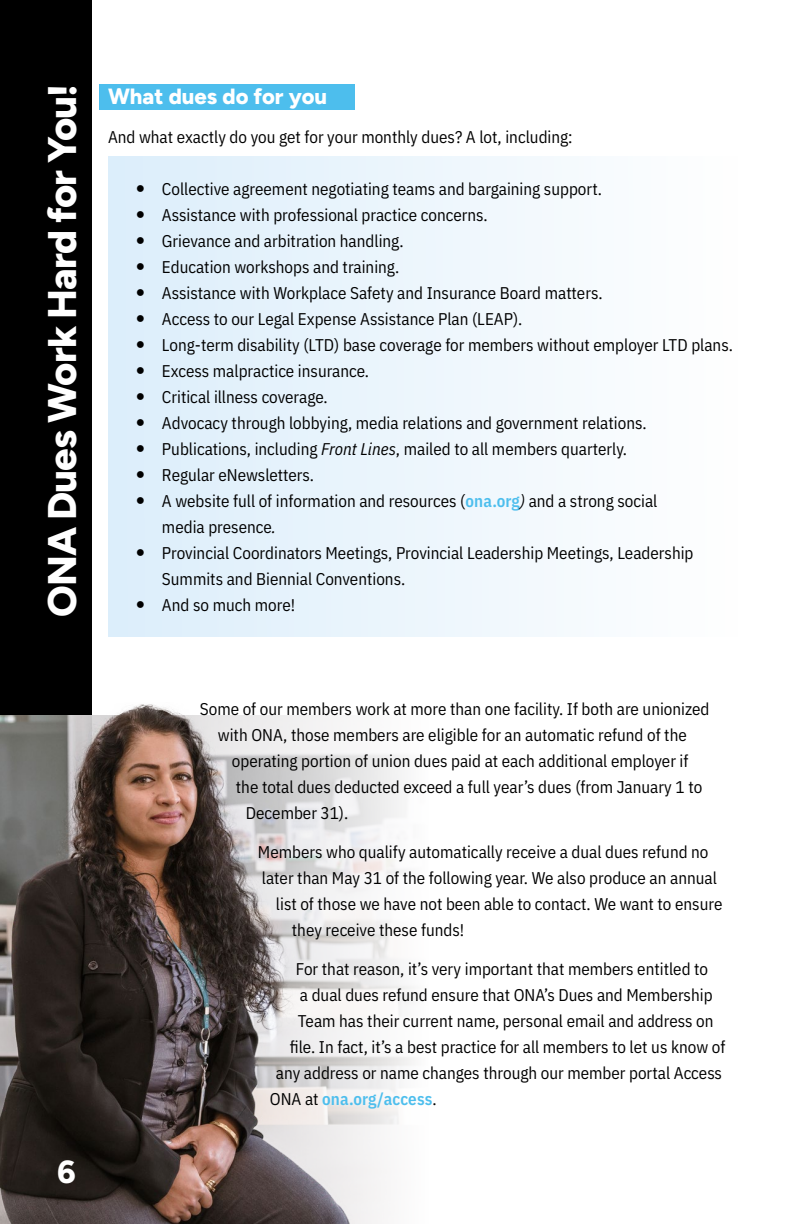
<style>
.page{position:relative;width:792px;height:1224px;background:#fff}
.page>*{position:absolute;margin:0;border:0;box-sizing:border-box;transform-origin:0 0}
.t1{font:800 40px "Figtree";letter-spacing:-.025em;color:#fff}
.t2{font:800 32px "Figtree";color:#fff}
.t3{font:800 22px "Figtree";color:#fff}
.t4{font:17px/26px "IBM Plex Sans Cond";color:#000;text-align:center}
.t5{font:600 17px "IBM Plex Sans Cond";letter-spacing:.01em;color:#4dbeed}
.s1{font-family:"Abacus Three S Si"}
.s2{font-style:italic}
.s3{font-weight:600;color:#4dbeed}
.s4{font-weight:400;color:#000}
</style>
<div class="page">
<div style="left:108px;top:156px;width:630px;height:481px;background:linear-gradient(to right,#dceefb,#fefefe)"></div>
<div style="left:99px;top:84px;width:255px;height:26px;background:#4dbeed"></div>
<div style="left:0;top:0;width:91px;height:1224px;background:#000"></div>
<img style="left:0;top:702px;width:414px;height:522px">
<h1 class="t1" style="left:37px;top:617px;width:535px;rotate:-90deg">ONA Dues Work Hard for You!</h1>
<p class="t3" style="left:108px;top:83px;width:221px">What dues do for you</p>
<p class="t4" style="left:108px;top:123px;width:466px">And what exactly do you get for your monthly dues? A lot, including:</p>
<p class="t4" style="left:135px;top:175px;width:469px"><span class="s1">O</span> Collective agreement negotiating teams and bargaining support.</p>
<p class="t4" style="left:135px;top:201px;width:354px"><span class="s1">O</span> Assistance with professional practice concerns.</p>
<p class="t4" style="left:135px;top:227px;width:270px"><span class="s1">O</span> Grievance and arbitration handling.</p>
<p class="t4" style="left:135px;top:253px;width:266px"><span class="s1">O</span> Education workshops and training.</p>
<p class="t4" style="left:135px;top:278px;width:469px"><span class="s1">O</span> Assistance with Workplace Safety and Insurance Board matters.</p>
<p class="t4" style="left:135px;top:304px;width:389px"><span class="s1">O</span> Access to our Legal Expense Assistance Plan (LEAP).</p>
<p class="t4" style="left:135px;top:330px;width:599px"><span class="s1">O</span> Long-term disability (LTD) base coverage for members without employer LTD plans.</p>
<p class="t4" style="left:135px;top:356px;width:236px"><span class="s1">O</span> Excess malpractice insurance.</p>
<p class="t4" style="left:135px;top:382px;width:194px"><span class="s1">O</span> Critical illness coverage.</p>
<p class="t4" style="left:135px;top:408px;width:513px"><span class="s1">O</span> Advocacy through lobbying, media relations and government relations.</p>
<p class="t4" style="left:135px;top:434px;width:494px"><span class="s1">O</span> Publications, including <span class="s2">Front Lines</span>, mailed to all members quarterly.</p>
<p class="t4" style="left:135px;top:460px;width:181px"><span class="s1">O</span> Regular eNewsletters.</p>
<p class="t4" style="left:135px;top:486px;width:524px"><span class="s1">O</span> A website full of information and resources (<span class="s3">ona.org</span><span class="s2">)</span> and a strong social</p>
<p class="t4" style="left:162px;top:512px;width:116px">media presence<span class="s2">.</span></p>
<p class="t4" style="left:135px;top:538px;width:560px"><span class="s1">O</span> Provincial Coordinators Meetings, Provincial Leadership Meetings, Leadership</p>
<p class="t4" style="left:162px;top:564px;width:245px">Summits and Biennial Conventions.</p>
<p class="t4" style="left:135px;top:590px;width:162px"><span class="s1">O</span> And so much more!</p>
<h2 class="t2" style="left:57px;top:1152px;width:20px">6</h2>
<p class="t4" style="left:200px;top:695px;width:511px">Some of our members work at more than one facility. If both are unionized with ONA, those members are eligible for an automatic refund of the</p>
<p class="t4" style="left:232px;top:747px;width:458px">operating portion of union dues paid at each additional employer if</p>
<p class="t4" style="left:236px;top:772px;width:468px">the total dues deducted exceed a full year’s dues (from January 1 to</p>
<p class="t4" style="left:246px;top:798px;width:104px">December 31).</p>
<p class="t4" style="left:258px;top:837px;width:452px">Members who qualify automatically receive a dual dues refund no</p>
<p class="t4" style="left:262px;top:863px;width:456px">later than May 31 of the following year. We also produce an annual</p>
<p class="t4" style="left:276px;top:889px;width:448px">list of those we have not been able to contact. We want to ensure</p>
<p class="t4" style="left:292px;top:915px;width:174px">they receive these funds!</p>
<p class="t4" style="left:296px;top:954px;width:414px">For that reason, it’s very important that members entitled to</p>
<p class="t4" style="left:300px;top:980px;width:414px">a dual dues refund ensure that ONA’s Dues and Membership</p>
<p class="t4" style="left:298px;top:1006px;width:417px">Team has their current name, personal email and address on</p>
<p class="t4" style="left:290px;top:1032px;width:437px">file. In fact, it’s a best practice for all members to let us know of</p>
<p class="t4" style="left:276px;top:1058px;width:448px">any address or name changes through our member portal Access</p>
<p class="t5" style="left:270px;top:1085px;width:168px"><span class="s4">ONA at</span> ona.org/access<span class="s4">.</span></p>
</div>
